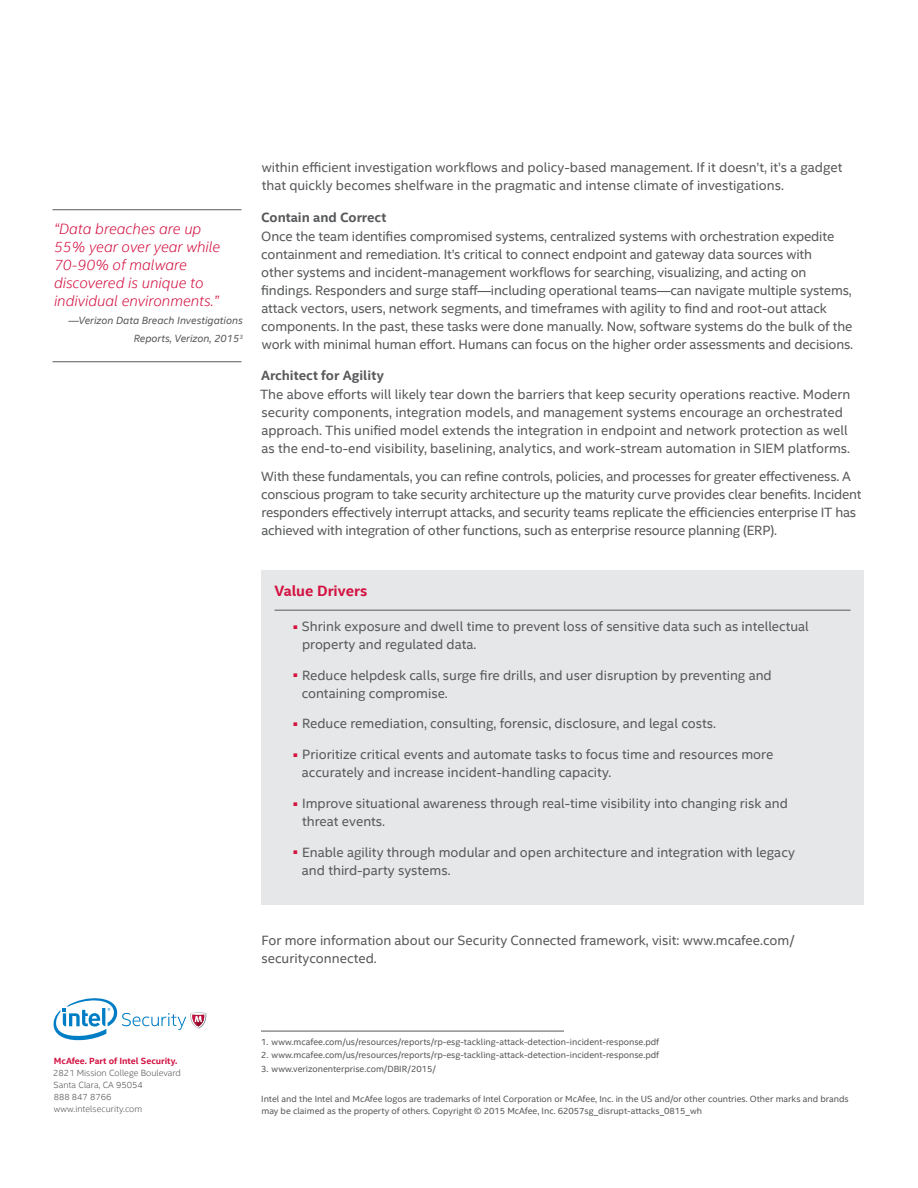
<style>
.page{position:relative;width:918px;height:1188px;background:#fff}
.page>*{position:absolute;margin:0;border:0;box-sizing:border-box;transform-origin:0 0}
.t1{font:italic 300 15px/18px "Intel Clear";color:#d31242}
.t2{font:700 15px "Intel Clear";color:#d31242}
.t3{font:13.5px/18px "Intel Clear";color:#58595b}
.t4{font:700 13.5px "Intel Clear";color:#58595b}
.t5{font:italic 10.5px/18px "Intel Clear";color:#58595b;text-align:right}
.t6{font:9px/12px "Intel Clear";color:#58595b}
.t7{font:300 9px/12px "Intel Clear";color:#58595b}
.t8{font:700 9px "Intel Clear";color:#d31242}
</style>
<div class="page">
<svg style="left:54px;top:998px;width:152px;height:42px"></svg>
<hr style="left:261px;top:1031px;width:303px;height:1px;background:#58595b">
<div style="left:261px;top:570px;width:603px;height:41px;background:#e6e7e8"></div>
<div style="left:261px;top:611px;width:603px;height:294px;background:#e6e7e8"></div>
<hr style="left:274px;top:610px;width:576px;height:1px;background:#58595b">
<hr style="left:52px;top:209px;width:190px;height:1px;background:#58595b">
<hr style="left:52px;top:361px;width:190px;height:1px;background:#58595b">
<p class="t1" style="left:54px;top:220px;width:168px">“Data breaches are up<br>55% year over year while<br>70-90% of malware discovered is unique to individual environments.”</p>
<p class="t5" style="left:68px;top:311px;width:176px">—Verizon Data Breach Investigations<br>Reports, Verizon, 2015<sup>3</sup></p>
<p class="t3" style="left:262px;top:159px;width:582px">within efficient investigation workflows and policy-based management. If it doesn’t, it’s a gadget that quickly becomes shelfware in the pragmatic and intense climate of investigations.</p>
<p class="t4" style="left:261px;top:209px;width:127px">Contain and Correct</p>
<p class="t3" style="left:261px;top:227px;width:594px">Once the team identifies compromised systems, centralized systems with orchestration expedite containment and remediation. It’s critical to connect endpoint and gateway data sources with<br>other systems and incident-management workflows for searching, visualizing, and acting on findings. Responders and surge staff—including operational teams—can navigate multiple systems, attack vectors, users, network segments, and timeframes with agility to find and root-out attack components. In the past, these tasks were done manually. Now, software systems do the bulk of the work with minimal human effort. Humans can focus on the higher order assessments and decisions.</p>
<p class="t4" style="left:261px;top:367px;width:124px">Architect for Agility</p>
<p class="t3" style="left:260px;top:385px;width:592px">The above efforts will likely tear down the barriers that keep security operations reactive. Modern security components, integration models, and management systems encourage an orchestrated approach. This unified model extends the integration in endpoint and network protection as well as the end-to-end visibility, baselining, analytics, and work-stream automation in SIEM platforms.</p>
<p class="t3" style="left:261px;top:468px;width:602px">With these fundamentals, you can refine controls, policies, and processes for greater effectiveness. A conscious program to take security architecture up the maturity curve provides clear benefits. Incident responders effectively interrupt attacks, and security teams replicate the efficiencies enterprise IT has achieved with integration of other functions, such as enterprise resource planning (ERP).</p>
<p class="t2" style="left:275px;top:582px;width:94px">Value Drivers</p>
<p class="t3" style="left:302px;top:617px;width:509px;text-indent:-9px"><sup>■</sup> Shrink exposure and dwell time to prevent loss of sensitive data such as intellectual property and regulated data.</p>
<p class="t3" style="left:302px;top:666px;width:471px;text-indent:-8px"><sup>■</sup> Reduce helpdesk calls, surge fire drills, and user disruption by preventing and containing compromise.</p>
<p class="t3" style="left:293px;top:715px;width:424px"><sup>■</sup> Reduce remediation, consulting, forensic, disclosure, and legal costs.</p>
<p class="t3" style="left:302px;top:746px;width:473px;text-indent:-9px"><sup>■</sup> Prioritize critical events and automate tasks to focus time and resources more accurately and increase incident-handling capacity.</p>
<p class="t3" style="left:302px;top:794px;width:487px;text-indent:-9px"><sup>■</sup> Improve situational awareness through real-time visibility into changing risk and threat events.</p>
<p class="t3" style="left:302px;top:843px;width:495px;text-indent:-9px"><sup>■</sup> Enable agility through modular and open architecture and integration with legacy and third-party systems.</p>
<p class="t3" style="left:261px;top:932px;width:535px">For more information about our Security Connected framework, visit: www.mcafee.com/ securityconnected.</p>
<p class="t8" style="left:54px;top:1055px;width:125px">McAfee. Part of Intel Security.</p>
<p class="t7" style="left:53px;top:1067px;width:129px">2821 Mission College Boulevard<br>Santa Clara, CA 95054<br>888 847 8766 www.intelsecurity.com</p>
<p class="t6" style="left:261px;top:1036px;width:400px">1. www.mcafee.com/us/resources/reports/rp-esg-tackling-attack-detection-incident-response.pdf</p>
<p class="t6" style="left:261px;top:1049px;width:400px">2. www.mcafee.com/us/resources/reports/rp-esg-tackling-attack-detection-incident-response.pdf</p>
<p class="t6" style="left:261px;top:1063px;width:176px">3. www.verizonenterprise.com/DBIR/2015/</p>
<p class="t6" style="left:261px;top:1093px;width:589px">Intel and the Intel and McAfee logos are trademarks of Intel Corporation or McAfee, Inc. in the US and/or other countries. Other marks and brands may be claimed as the property of others. Copyright © 2015 McAfee, Inc. 62057sg_disrupt-attacks_0815_wh</p>
</div>
